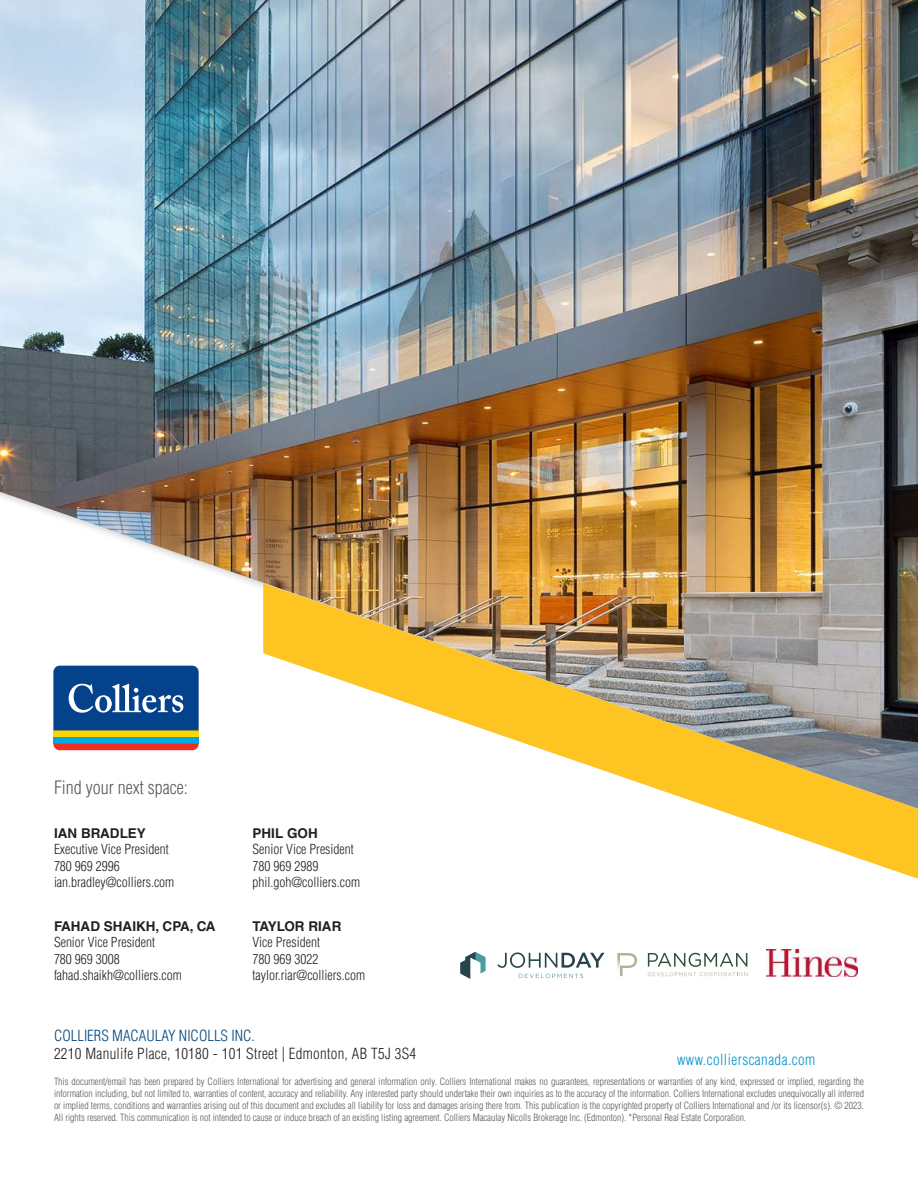
<style>
.page{position:relative;width:918px;height:1188px;background:#fff}
.page>*{position:absolute;margin:0;border:0;box-sizing:border-box;transform-origin:0 0}
.t1{font:300 condensed 18px "Helvetica LT Std";color:#57585a}
.t2{font:300 condensed 15px "Helvetica LT Std";letter-spacing:.02em;color:#231f20}
.t3{font:300 condensed 15px "Helvetica LT Std";color:#00467e}
.t4{font:300 condensed 15px "Helvetica LT Std";letter-spacing:.03em;color:#0093d0}
.t5{font:300 condensed 13.5px/16.2px "Helvetica LT Std";color:#231f20}
.t6{font:700 13.5px "Helvetica LT Std";color:#231f20}
.t7{font:300 condensed 9.75px/12px "Helvetica LT Std";color:#57585a;text-align:justify}
</style>
<div class="page">
<img style="left:0;top:0;width:918px;height:587px">
<img style="left:263px;top:583px;width:655px;height:296px">
<img style="left:766px;top:950px;width:91px;height:26px">
<svg style="left:648px;top:953px;width:99px;height:23px"></svg>
<img style="left:617px;top:953px;width:3px;height:17px">
<svg style="left:620px;top:953px;width:17px;height:23px"></svg>
<svg style="left:519px;top:974px;width:64px;height:4px"></svg>
<svg style="left:497px;top:953px;width:107px;height:15px"></svg>
<svg style="left:460px;top:952px;width:26px;height:27px"></svg>
<svg style="left:51px;top:663px;width:150px;height:90px"></svg>
<div style="left:53px;top:737px;width:146px;height:7px;background:#00a8e4"></div>
<div style="left:53px;top:730px;width:146px;height:7px;background:#fed503"></div>
<svg style="left:53px;top:744px;width:146px;height:6px"></svg>
<svg style="left:53px;top:666px;width:146px;height:64px;background:#215799"></svg>
<h1 class="t1" style="left:54px;top:776px;width:135px">Find your next space:</h1>
<h3 class="t6" style="left:54px;top:825px;width:93px">IAN BRADLEY</h3>
<h3 class="t5" style="left:54px;top:841px;width:122px">Executive Vice President<br>780 969 2996 ian.bradley@colliers.com</h3>
<h3 class="t6" style="left:54px;top:918px;width:163px">FAHAD SHAIKH, CPA, CA</h3>
<h3 class="t5" style="left:54px;top:934px;width:129px">Senior Vice President<br>780 969 3008 fahad.shaikh@colliers.com</h3>
<h3 class="t6" style="left:253px;top:825px;width:67px">PHIL GOH</h3>
<h3 class="t5" style="left:253px;top:841px;width:109px">Senior Vice President<br>780 969 2989 phil.goh@colliers.com</h3>
<h3 class="t6" style="left:253px;top:918px;width:90px">TAYLOR RIAR</h3>
<h3 class="t5" style="left:253px;top:934px;width:114px">Vice President<br>780 969 3022 taylor.riar@colliers.com</h3>
<h2 class="t3" style="left:54px;top:1026px;width:202px">COLLIERS MACAULAY NICOLLS INC.</h2>
<h2 class="t2" style="left:54px;top:1044px;width:364px">2210 Manulife Place, 10180 - 101 Street | Edmonton, AB T5J 3S4</h2>
<h2 class="t4" style="left:677px;top:1050px;width:140px">www.collierscanada.com</h2>
<p class="t7" style="left:54px;top:1075px;width:812px">This document/email has been prepared by Colliers International for advertising and general information only. Colliers International makes no guarantees, representations or warranties of any kind, expressed or implied, regarding the information including, but not limited to, warranties of content, accuracy and reliability. Any interested party should undertake their own inquiries as to the accuracy of the information. Colliers International excludes unequivocally all inferred or implied terms, conditions and warranties arising out of this document and excludes all liability for loss and damages arising there from. This publication is the copyrighted property of Colliers International and /or its licensor(s). © 2023.<br>All rights reserved. This communication is not intended to cause or induce breach of an existing listing agreement. Colliers Macaulay Nicolls Brokerage Inc. (Edmonton). *Personal Real Estate Corporation.</p>
</div>
